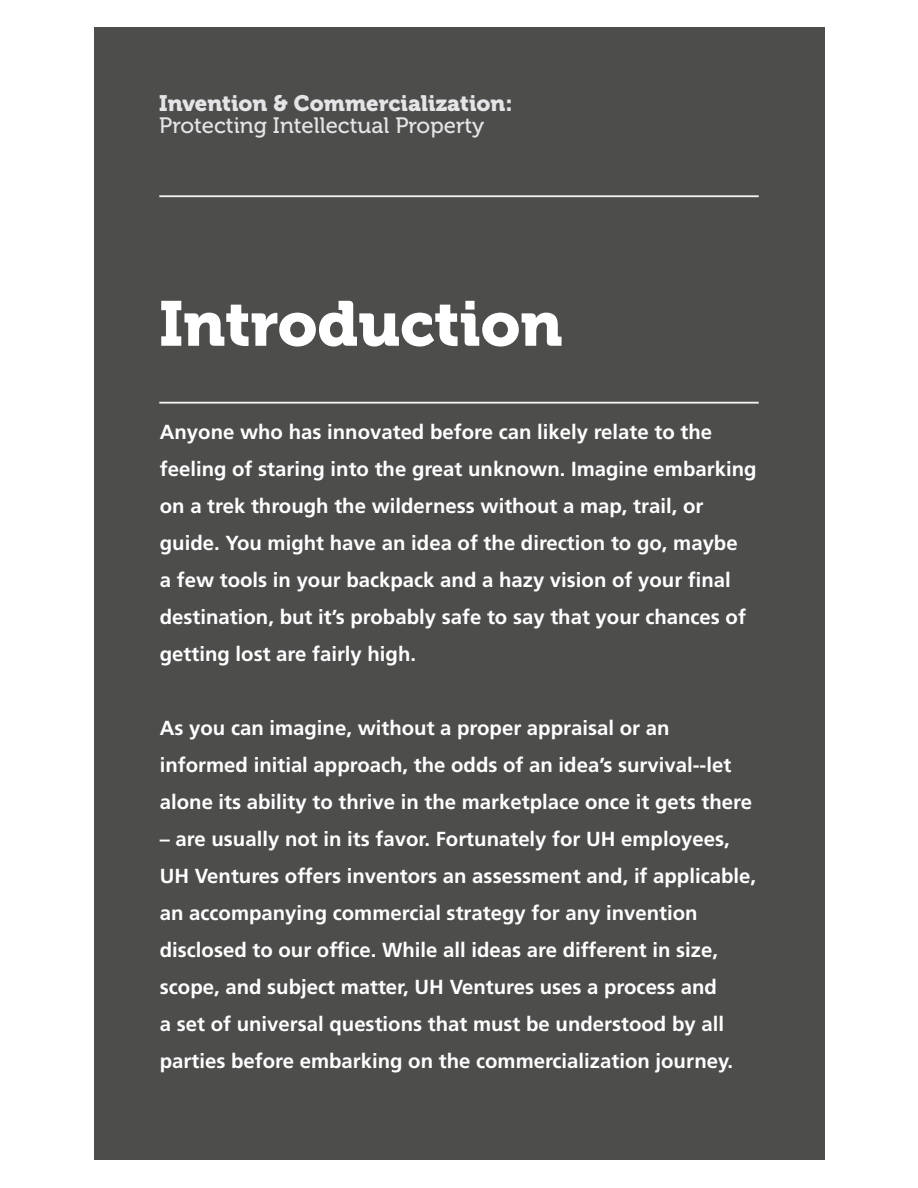
<style>
.page{position:relative;width:918px;height:1188px;background:#fff}
.page>*{position:absolute;margin:0;border:0;box-sizing:border-box;transform-origin:0 0}
.t1{font:62.85px "Museo 900";color:#fff}
.t2{font:22.2px "Museo 500";color:#e5e5e7}
.t3{font:22.2px "Museo 900";color:#e5e5e7}
.t4{font:700 20.4px/37px "Frutiger LT Std";color:#fff}
</style>
<div class="page">
<div style="left:94px;top:28px;width:730px;height:1132px;background:#4d4d4c"></div>
<hr style="left:159px;top:195px;width:600px;height:2px;background:#f3f3f3">
<hr style="left:159px;top:402px;width:600px;height:2px;background:#f3f3f3">
<p class="t3" style="left:159px;top:95px;width:355px">Invention &amp; Commercialization:</p>
<p class="t2" style="left:159px;top:117px;width:327px">Protecting Intellectual Property</p>
<h1 class="t1" style="left:159px;top:301px;width:405px">Introduction</h1>
<p class="t4" style="left:160px;top:415px;width:598px">Anyone who has innovated before can likely relate to the feeling of staring into the great unknown. Imagine embarking on a trek through the wilderness without a map, trail, or guide. You might have an idea of the direction to go, maybe<br>a few tools in your backpack and a hazy vision of your final destination, but it’s probably safe to say that your chances of getting lost are fairly high.</p>
<p class="t4" style="left:160px;top:711px;width:594px">As you can imagine, without a proper appraisal or an informed initial approach, the odds of an idea’s survival--let alone its ability to thrive in the marketplace once it gets there</p>
<p class="t4" style="left:160px;top:822px;width:598px">– are usually not in its favor. Fortunately for UH employees, UH Ventures offers inventors an assessment and, if applicable, an accompanying commercial strategy for any invention disclosed to our office. While all ideas are different in size, scope, and subject matter, UH Ventures uses a process and<br>a set of universal questions that must be understood by all parties before embarking on the commercialization journey.</p>
</div>
